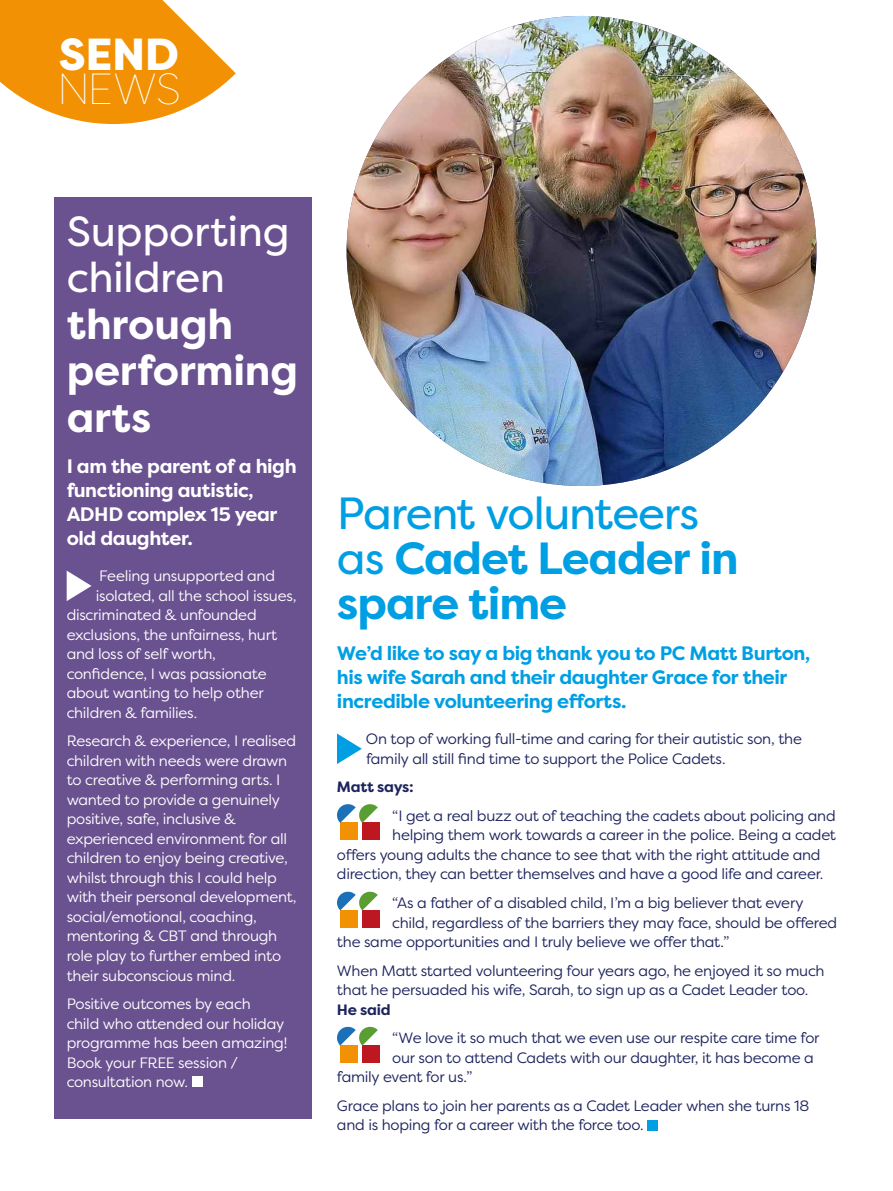
<style>
.page{position:relative;width:893px;height:1191px;background:#fff}
.page>*{position:absolute;margin:0;border:0;box-sizing:border-box;transform-origin:0 0}
.t1{font:700 45px "Filson Pro";letter-spacing:-.025em;color:#009fe3}
.t2{font:45px "Filson Pro";letter-spacing:-.03em;color:#009fe3}
.t3{font:800 44.85px "Filson Pro";color:#fff}
.t4{font:100 43.5px "Filson Pro";color:#fff}
.t5{font:42px/46.5px "Filson Pro";letter-spacing:-.01em;color:#fff}
.t6{font:700 42px/46.5px "Filson Pro";letter-spacing:-.005em;color:#fff}
.t7{font:700 19.5px/24px "Filson Pro";letter-spacing:-.02em;color:#009fe3}
.t8{font:700 19.5px/24px "Filson Pro";letter-spacing:-.02em;color:#fff}
.t9{font:15px/19.5px "Filson Pro";letter-spacing:-.015em;color:#1d245d}
.t10{font:15px/19.5px "Filson Pro";letter-spacing:-.015em;color:#fff}
.t11{font:700 15px "Filson Pro";letter-spacing:-.015em;color:#1d245d}
.s1{font-weight:700}
.s2{font-weight:400}
</style>
<div class="page">
<svg style="left:0;top:0;width:236px;height:124px"></svg>
<img style="left:347px;top:16px;width:469px;height:470px;border-radius:235px">
<div style="left:54px;top:197px;width:257px;height:921px;background:#6a518f"></div>
<svg style="left:337px;top:733px;width:25px;height:31px"></svg>
<div style="left:647px;top:1119px;width:11px;height:11px;background:#009fe3"></div>
<svg style="left:67px;top:571px;width:25px;height:30px"></svg>
<div style="left:192px;top:1076px;width:10px;height:11px;background:#fff"></div>
<div style="left:340px;top:823px;width:17px;height:17px;background:#f29103"></div>
<div style="left:362px;top:823px;width:17px;height:17px;background:#bd1822"></div>
<svg style="left:337px;top:804px;width:41px;height:19px"></svg>
<div style="left:340px;top:910px;width:17px;height:17px;background:#f29103"></div>
<div style="left:362px;top:910px;width:17px;height:17px;background:#bd1822"></div>
<svg style="left:337px;top:891px;width:41px;height:19px"></svg>
<div style="left:340px;top:1045px;width:17px;height:17px;background:#f29103"></div>
<div style="left:362px;top:1045px;width:17px;height:17px;background:#bd1822"></div>
<svg style="left:337px;top:1026px;width:41px;height:19px"></svg>
<h2 class="t3" style="left:59px;top:26px;width:121px">SEND</h2>
<h3 class="t4" style="left:57px;top:62px;width:125px">NEWS</h3>
<h2 class="t5" style="left:67px;top:207px;width:225px">Supporting children <span class="s1">through</span></h2>
<p class="t6" style="left:67px;top:348px;width:233px">performing arts</p>
<p class="t8" style="left:67px;top:454px;width:231px">I am the parent of a high functioning autistic,<br>ADHD complex 15 year old daughter.</p>
<p class="t10" style="left:96px;top:566px;width:202px">Feeling unsupported and isolated, all the school issues,</p>
<p class="t10" style="left:67px;top:605px;width:212px">discriminated &amp; unfounded exclusions, the unfairness, hurt and loss of self worth, confidence, I was passionate about wanting to help other children &amp; families.</p>
<p class="t10" style="left:67px;top:731px;width:231px">Research &amp; experience, I realised children with needs were drawn to creative &amp; performing arts. I wanted to provide a genuinely positive, safe, inclusive &amp; experienced environment for all children to enjoy being creative, whilst through this I could help with their personal development, social/emotional, coaching, mentoring &amp; CBT and through role play to further embed into their subconscious mind.</p>
<p class="t10" style="left:67px;top:993px;width:222px">Positive outcomes by each<br>child who attended our holiday programme has been amazing!<br>Book your FREE session / consultation now.</p>
<h3 class="t2" style="left:337px;top:482px;width:364px">Parent volunteers</h3>
<p class="t1" style="left:337px;top:529px;width:403px"><span class="s2">as</span> Cadet Leader in</p>
<p class="t1" style="left:337px;top:574px;width:231px">spare time</p>
<p class="t7" style="left:337px;top:641px;width:475px">We’d like to say a big thank you to PC Matt Burton, his wife Sarah and their daughter Grace for their incredible volunteering efforts.</p>
<p class="t9" style="left:366px;top:728px;width:438px">On top of working full-time and caring for their autistic son, the family all still find time to support the Police Cadets.</p>
<p class="t11" style="left:337px;top:777px;width:78px">Matt says:</p>
<p class="t9" style="left:392px;top:805px;width:445px">“I get a real buzz out of teaching the cadets about policing and helping them work towards a career in the police. Being a cadet</p>
<p class="t9" style="left:337px;top:844px;width:488px">offers young adults the chance to see that with the right attitude and direction, they can better themselves and have a good life and career.</p>
<p class="t9" style="left:392px;top:892px;width:447px">“As a father of a disabled child, I’m a big believer that every child, regardless of the barriers they may face, should be offered</p>
<p class="t9" style="left:337px;top:931px;width:394px">the same opportunities and I truly believe we offer that.”</p>
<p class="t9" style="left:337px;top:960px;width:489px">When Matt started volunteering four years ago, he enjoyed it so much that he persuaded his wife, Sarah, to sign up as a Cadet Leader too.<br><span class="s1">He said</span></p>
<p class="t9" style="left:392px;top:1028px;width:429px">“We love it so much that we even use our respite care time for our son to attend Cadets with our daughter, it has become a</p>
<p class="t9" style="left:337px;top:1067px;width:137px">family event for us.”</p>
<p class="t9" style="left:337px;top:1095px;width:474px">Grace plans to join her parents as a Cadet Leader when she turns 18 and is hoping for a career with the force too.</p>
</div>
